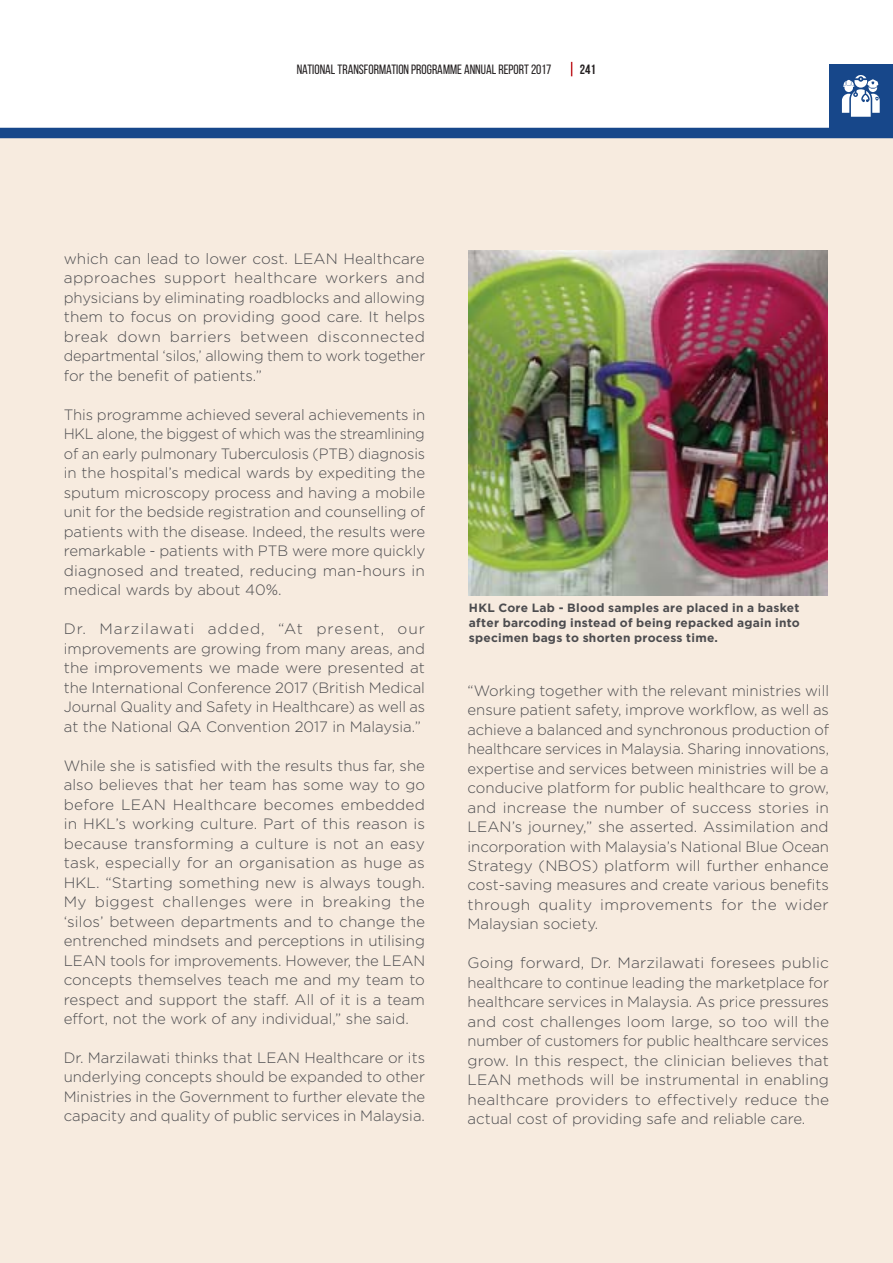
<style>
.page{position:relative;width:893px;height:1263px;background:#fff}
.page>*{position:absolute;margin:0;border:0;box-sizing:border-box;transform-origin:0 0}
.t1{font:300 15px/19.5px "Gotham";color:#4c4c4f;text-align:justify}
.t2{font:13.5px "Bebas Neue";color:#231f20}
.t3{font:700 13.5px "Bebas Neue";color:#231f20}
.t4{font:700 12px/15px "Gotham";letter-spacing:.02em;color:#4c4c4f;text-align:justify}
</style>
<div class="page">
<svg style="left:571px;top:62px;width:1px;height:14px"></svg>
<div style="left:0;top:133px;width:893px;height:1130px;background:#f7ebdf"></div>
<div style="left:0;top:128px;width:893px;height:10px;background:#17478a"></div>
<img style="left:469px;top:250px;width:359px;height:346px">
<div style="left:829px;top:64px;width:64px;height:64px;background:#17478a"></div>
<svg style="left:842px;top:75px;width:38px;height:42px"></svg>
<p class="t2" style="left:297px;top:62px;width:256px">NATIONAL TRANSFORMATION PROGRAMME ANNUAL REPORT 2017</p>
<p class="t3" style="left:580px;top:62px;width:18px">241</p>
<p class="t1" style="left:64px;top:250px;width:363px">which can lead to lower cost. LEAN Healthcare approaches support healthcare workers and physicians by eliminating roadblocks and allowing them to focus on providing good care. It helps break down barriers between disconnected departmental ‘silos,’ allowing them to work together for the benefit of patients.”</p>
<p class="t1" style="left:64px;top:406px;width:363px">This programme achieved several achievements in HKL alone, the biggest of which was the streamlining of an early pulmonary Tuberculosis (PTB) diagnosis in the hospital’s medical wards by expediting the sputum microscopy process and having a mobile unit for the bedside registration and counselling of patients with the disease. Indeed, the results were remarkable - patients with PTB were more quickly diagnosed and treated, reducing man-hours in medical wards by about 40%.</p>
<p class="t1" style="left:64px;top:620px;width:363px">Dr. Marzilawati added, “At present, our improvements are growing from many areas, and the improvements we made were presented at the International Conference 2017 (British Medical Journal Quality and Safety in Healthcare) as well as at the National QA Convention 2017 in Malaysia.”</p>
<p class="t1" style="left:64px;top:757px;width:363px">While she is satisfied with the results thus far, she also believes that her team has some way to go before LEAN Healthcare becomes embedded in HKL’s working culture. Part of this reason is because transforming a culture is not an easy task, especially for an organisation as huge as HKL. “Starting something new is always tough.<br>My biggest challenges were in breaking the ‘silos’ between departments and to change the entrenched mindsets and perceptions in utilising LEAN tools for improvements. However, the LEAN concepts themselves teach me and my team to respect and support the staff. All of it is a team effort, not the work of any individual,” she said.</p>
<p class="t1" style="left:64px;top:1049px;width:363px">Dr. Marzilawati thinks that LEAN Healthcare or its underlying concepts should be expanded to other Ministries in the Government to further elevate the capacity and quality of public services in Malaysia.</p>
<p class="t4" style="left:469px;top:601px;width:332px">HKL Core Lab - Blood samples are placed in a basket after barcoding instead of being repacked again into specimen bags to shorten process time.</p>
<p class="t1" style="left:468px;top:682px;width:363px">“Working together with the relevant ministries will ensure patient safety, improve workflow, as well as achieve a balanced and synchronous production of healthcare services in Malaysia. Sharing innovations, expertise and services between ministries will be a conducive platform for public healthcare to grow, and increase the number of success stories in LEAN’s journey,” she asserted. Assimilation and incorporation with Malaysia’s National Blue Ocean Strategy (NBOS) platform will further enhance cost-saving measures and create various benefits through quality improvements for the wider Malaysian society.</p>
<p class="t1" style="left:468px;top:954px;width:363px">Going forward, Dr. Marzilawati foresees public healthcare to continue leading the marketplace for healthcare services in Malaysia. As price pressures and cost challenges loom large, so too will the number of customers for public healthcare services grow. In this respect, the clinician believes that LEAN methods will be instrumental in enabling healthcare providers to effectively reduce the actual cost of providing safe and reliable care.</p>
</div>
